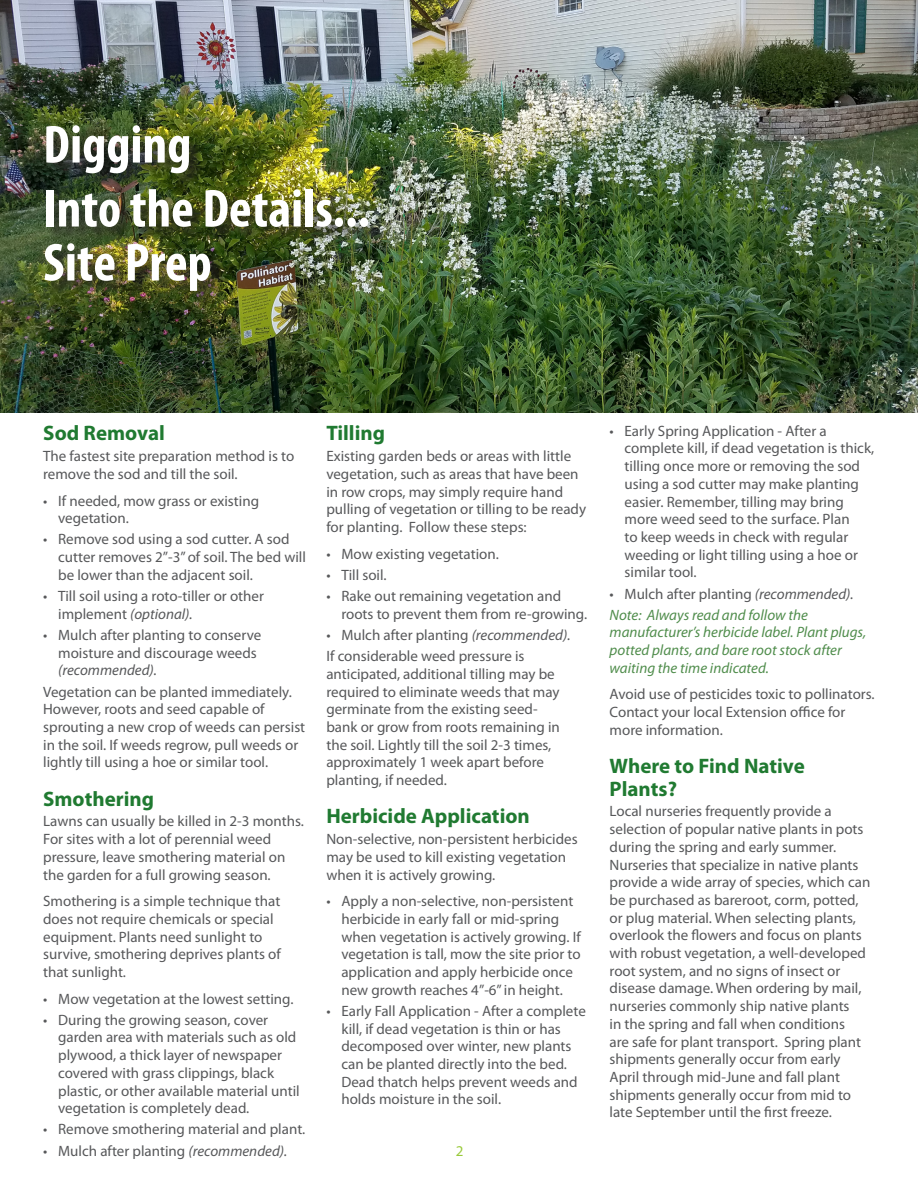
<style>
.page{position:relative;width:918px;height:1188px;background:#fff}
.page>*{position:absolute;margin:0;border:0;box-sizing:border-box;transform-origin:0 0}
.Body_Subhead{font:700 condensed 54px/54px "Myriad Pro";color:#fff}
.Body_Subhead-2{font:700 21px/22.5px "Myriad Pro";color:#207a31}
.Body_Text{font:15px/17.7px "Myriad Pro";color:#57585a}
.BulletTXT{font:15px/17.7px "Myriad Pro";color:#57585a}
.Body_Text-2{font:italic 15px/17.7px "Myriad Pro";color:#508d4c}
.t1{font:15px "Myriad Pro";color:#99ca3b}
.s1{font-style:italic}
</style>
<div class="page">
<img style="left:0;top:0;width:918px;height:413px">
<div style="left:44px;top:125px;width:339px;height:182px;background:#231f20;opacity:.75"></div>
<p class="Body_Subhead" style="left:43px;top:116px;width:150px">Digging</p>
<p class="Body_Subhead" style="left:43px;top:180px;width:328px">Into the Details...<br>Site Prep</p>
<p class="Body_Subhead-2" style="left:43px;top:421px;width:123px">Sod Removal</p>
<p class="Body_Text" style="left:43px;top:447px;width:253px">The fastest site preparation method is to remove the sod and till the soil.</p>
<p class="BulletTXT" style="left:58px;top:491px;width:202px;text-indent:-15px">• If needed, mow grass or existing vegetation.</p>
<p class="BulletTXT" style="left:58px;top:530px;width:249px;text-indent:-15px">• Remove sod using a sod cutter. A sod cutter removes 2”-3” of soil. The bed will be lower than the adjacent soil.</p>
<p class="BulletTXT" style="left:58px;top:587px;width:207px;text-indent:-15px">• Till soil using a roto-tiller or other implement <span class="s1">(optional).</span></p>
<p class="BulletTXT" style="left:58px;top:626px;width:205px;text-indent:-15px">• Mulch after planting to conserve moisture and discourage weeds <span class="s1">(recommended).</span></p>
<p class="Body_Text" style="left:43px;top:682px;width:264px">Vegetation can be planted immediately.<br>However, roots and seed capable of sprouting a new crop of weeds can persist in the soil. If weeds regrow, pull weeds or lightly till using a hoe or similar tool.</p>
<p class="Body_Subhead-2" style="left:43px;top:786px;width:112px">Smothering</p>
<p class="Body_Text" style="left:43px;top:812px;width:262px">Lawns can usually be killed in 2-3 months.<br>For sites with a lot of perennial weed pressure, leave smothering material on the garden for a full growing season.</p>
<p class="Body_Text" style="left:43px;top:892px;width:239px">Smothering is a simple technique that does not require chemicals or special equipment. Plants need sunlight to survive, smothering deprives plants of that sunlight.</p>
<p class="BulletTXT" style="left:43px;top:989px;width:252px">• Mow vegetation at the lowest setting.</p>
<p class="BulletTXT" style="left:58px;top:1011px;width:243px;text-indent:-15px">• During the growing season, cover garden area with materials such as old plywood, a thick layer of newspaper covered with grass clippings, black plastic, or other available material until vegetation is completely dead.</p>
<p class="BulletTXT" style="left:43px;top:1120px;width:264px">• Remove smothering material and plant.</p>
<p class="BulletTXT" style="left:43px;top:1142px;width:246px">• Mulch after planting <span class="s1">(recommended).</span></p>
<p class="Body_Subhead-2" style="left:326px;top:421px;width:60px">Tilling</p>
<p class="Body_Text" style="left:326px;top:447px;width:261px">Existing garden beds or areas with little vegetation, such as areas that have been in row crops, may simply require hand pulling of vegetation or tilling to be ready for planting. Follow these steps:</p>
<p class="BulletTXT" style="left:326px;top:544px;width:174px">• Mow existing vegetation.</p>
<p class="BulletTXT" style="left:326px;top:566px;width:62px">• Till soil.</p>
<p class="BulletTXT" style="left:341px;top:587px;width:247px;text-indent:-15px">• Rake out remaining vegetation and roots to prevent them from re-growing.</p>
<p class="BulletTXT" style="left:326px;top:626px;width:246px">• Mulch after planting <span class="s1">(recommended).</span></p>
<p class="Body_Text" style="left:326px;top:647px;width:235px">If considerable weed pressure is anticipated, additional tilling may be required to eliminate weeds that may germinate from the existing seed&shy;bank or grow from roots remaining in the soil. Lightly till the soil 2-3 times, approximately 1 week apart before planting, if needed.</p>
<p class="Body_Subhead-2" style="left:326px;top:804px;width:205px">Herbicide Application</p>
<p class="Body_Text" style="left:326px;top:830px;width:253px">Non-selective, non-persistent herbicides may be used to kill existing vegetation when it is actively growing.</p>
<p class="BulletTXT" style="left:341px;top:892px;width:241px;text-indent:-15px">• Apply a non-selective, non-persistent herbicide in early fall or mid-spring when vegetation is actively growing. If vegetation is tall, mow the site prior to application and apply herbicide once new growth reaches 4”-6” in height.</p>
<p class="BulletTXT" style="left:341px;top:1002px;width:246px;text-indent:-15px">• Early Fall Application - After a complete kill, if dead vegetation is thin or has decomposed over winter, new plants can be planted directly into the bed.<br>Dead thatch helps prevent weeds and holds moisture in the soil.</p>
<p class="t1" style="left:456px;top:1142px;width:9px">2</p>
<p class="BulletTXT" style="left:625px;top:422px;width:251px;text-indent:-15px">• Early Spring Application - After a complete kill, if dead vegetation is thick, tilling once more or removing the sod using a sod cutter may make planting easier. Remember, tilling may bring more weed seed to the surface. Plan<br>to keep weeds in check with regular weeding or light tilling using a hoe or similar tool.</p>
<p class="BulletTXT" style="left:610px;top:584px;width:246px">• Mulch after planting <span class="s1">(recommended).</span></p>
<p class="Body_Text-2" style="left:610px;top:606px;width:258px">Note: Always read and follow the manufacturer’s herbicide label. Plant plugs, potted plants, and bare root stock after waiting the time indicated.</p>
<p class="Body_Text" style="left:610px;top:685px;width:267px">Avoid use of pesticides toxic to pollinators.<br>Contact your local Extension office for more information.</p>
<p class="Body_Subhead-2" style="left:610px;top:754px;width:197px">Where to Find Native<br>Plants?</p>
<p class="Body_Text" style="left:610px;top:802px;width:262px">Local nurseries frequently provide a selection of popular native plants in pots during the spring and early summer.<br>Nurseries that specialize in native plants provide a wide array of species, which can be purchased as bareroot, corm, potted, or plug material. When selecting plants, overlook the flowers and focus on plants with robust vegetation, a well-developed root system, and no signs of insect or disease damage. When ordering by mail, nurseries commonly ship native plants<br>in the spring and fall when conditions<br>are safe for plant transport. Spring plant shipments generally occur from early April through mid-June and fall plant shipments generally occur from mid to late September until the first freeze.</p>
</div>
